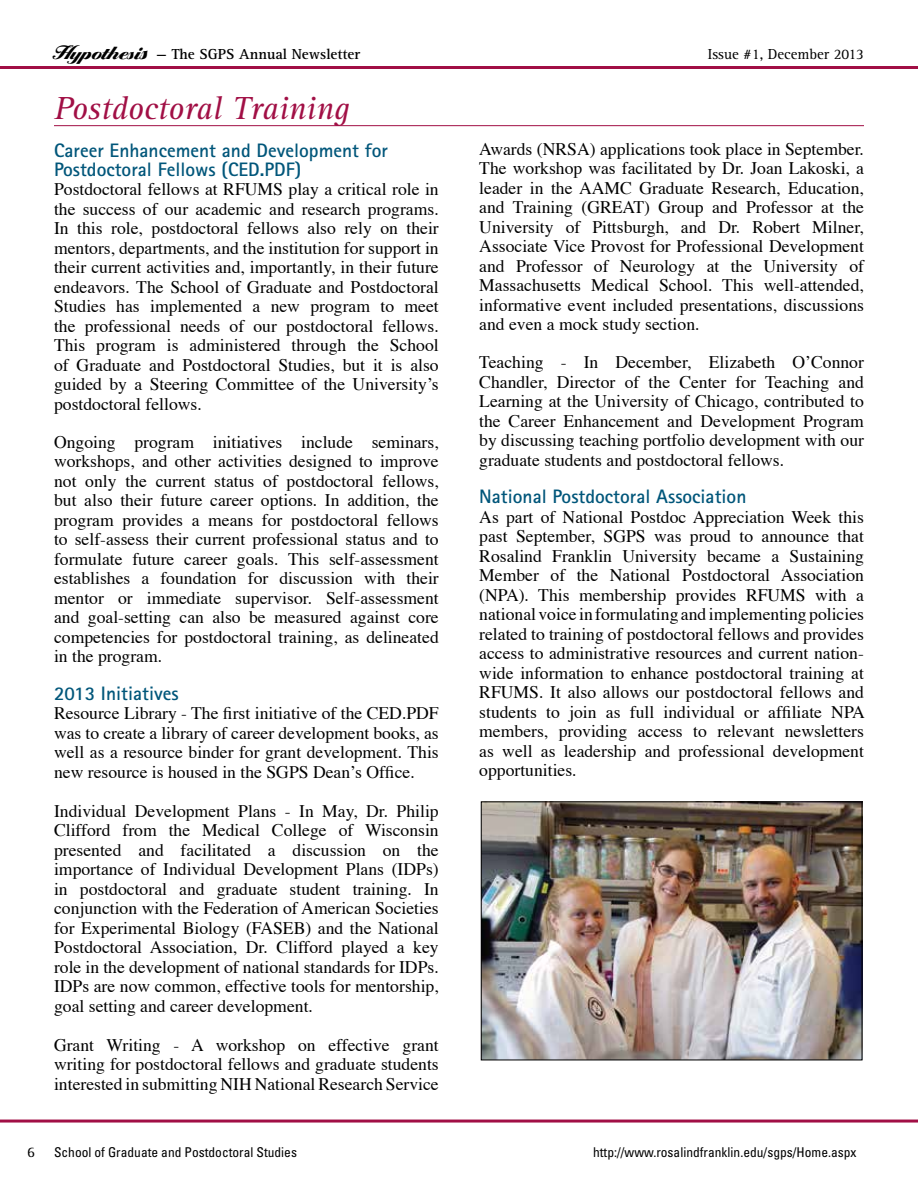
<style>
.page{position:relative;width:918px;height:1188px;background:#fff}
.page>*{position:absolute;margin:0;border:0;box-sizing:border-box;transform-origin:0 0}
.t1{font:italic 33px "Rotis Serif";color:#a10f45}
.t2{font:700 19.5px/18.8px "Rotis Sans Serif";color:#00567a}
.t3{font:17.7px/19.5px "Times";color:#000;text-align:justify}
.t4{font:700 15px "Rotis Serif";color:#000}
.t5{font:15px "Rotis Serif";color:#000}
.t6{font:condensed 13.5px "Univers";color:#000}
.s1{font-family:"Biorst";font-weight:400;font-size:27px}
.s2{font-family:"Biorst";font-weight:400;font-size:31.5px}
</style>
<div class="page">
<hr style="left:0;top:1120px;width:918px;height:3px;background:#a10f45">
<hr style="left:0;top:66px;width:918px;height:3px;background:#a10f45">
<hr style="left:54px;top:125px;width:810px;height:1px;background:#a10f45">
<img style="left:483px;top:803px;width:377px;height:255px">
<div style="left:481px;top:801px;width:381px;height:259px;border:1px solid #000"></div>
<p class="t4" style="left:54px;top:45px;width:308px"><span class="s1">Hypothesi</span><span class="s2">s</span> — The SGPS Annual Newsletter</p>
<p class="t5" style="left:708px;top:45px;width:158px">Issue #1, December 2013</p>
<h1 class="t1" style="left:54px;top:89px;width:297px">Postdoctoral Training</h1>
<p class="t2" style="left:54px;top:141px;width:335px">Career Enhancement and Development for<br>Postdoctoral Fellows (CED.PDF)</p>
<p class="t3" style="left:54px;top:178px;width:386px">Postdoctoral fellows at RFUMS play a critical role in the success of our academic and research programs.<br>In this role, postdoctoral fellows also rely on their mentors, departments, and the institution for support in their current activities and, importantly, in their future endeavors. The School of Graduate and Postdoctoral Studies has implemented a new program to meet the professional needs of our postdoctoral fellows.<br>This program is administered through the School of Graduate and Postdoctoral Studies, but it is also guided by a Steering Committee of the University’s postdoctoral fellows.</p>
<p class="t3" style="left:54px;top:431px;width:386px">Ongoing program initiatives include seminars, workshops, and other activities designed to improve not only the current status of postdoctoral fellows, but also their future career options. In addition, the program provides a means for postdoctoral fellows to self-assess their current professional status and to formulate future career goals. This self-assessment establishes a foundation for discussion with their mentor or immediate supervisor. Self-assessment and goal-setting can also be measured against core competencies for postdoctoral training, as delineated in the program.</p>
<p class="t2" style="left:54px;top:684px;width:126px">2013 Initiatives</p>
<p class="t3" style="left:54px;top:702px;width:386px">Resource Library - The first initiative of the CED.PDF was to create a library of career development books, as well as a resource binder for grant development. This new resource is housed in the SGPS Dean’s Office.</p>
<p class="t3" style="left:54px;top:800px;width:386px">Individual Development Plans - In May, Dr. Philip Clifford from the Medical College of Wisconsin presented and facilitated a discussion on the importance of Individual Development Plans (IDPs) in postdoctoral and graduate student training. In conjunction with the Federation of American Societies for Experimental Biology (FASEB) and the National Postdoctoral Association, Dr. Clifford played a key role in the development of national standards for IDPs.<br>IDPs are now common, effective tools for mentorship, goal setting and career development.</p>
<p class="t3" style="left:54px;top:1034px;width:386px">Grant Writing - A workshop on effective grant writing for postdoctoral fellows and graduate students interested in submitting NIH National Research Service</p>
<p class="t3" style="left:479px;top:137px;width:386px">Awards (NRSA) applications took place in September.<br>The workshop was facilitated by Dr. Joan Lakoski, a leader in the AAMC Graduate Research, Education, and Training (GREAT) Group and Professor at the University of Pittsburgh, and Dr. Robert Milner, Associate Vice Provost for Professional Development and Professor of Neurology at the University of Massachusetts Medical School. This well-attended, informative event included presentations, discussions and even a mock study section.</p>
<p class="t3" style="left:479px;top:351px;width:386px">Teaching - In December, Elizabeth O’Connor Chandler, Director of the Center for Teaching and Learning at the University of Chicago, contributed to the Career Enhancement and Development Program by discussing teaching portfolio development with our graduate students and postdoctoral fellows.</p>
<p class="t2" style="left:479px;top:487px;width:269px">National Postdoctoral Association</p>
<p class="t3" style="left:479px;top:506px;width:387px">As part of National Postdoc Appreciation Week this past September, SGPS was proud to announce that Rosalind Franklin University became a Sustaining Member of the National Postdoctoral Association (NPA). This membership provides RFUMS with a national voice in formulating and implementing policies related to training of postdoctoral fellows and provides access to administrative resources and current nation&shy;wide information to enhance postdoctoral training at RFUMS. It also allows our postdoctoral fellows and students to join as full individual or affiliate NPA members, providing access to relevant newsletters as well as leadership and professional development opportunities.</p>
<p class="t5" style="left:27px;top:1143px;width:9px">6</p>
<p class="t6" style="left:54px;top:1144px;width:244px">School of Graduate and Postdoctoral Studies</p>
<p class="t6" style="left:593px;top:1144px;width:265px">http://www.rosalindfranklin.edu/sgps/Home.aspx</p>
</div>
